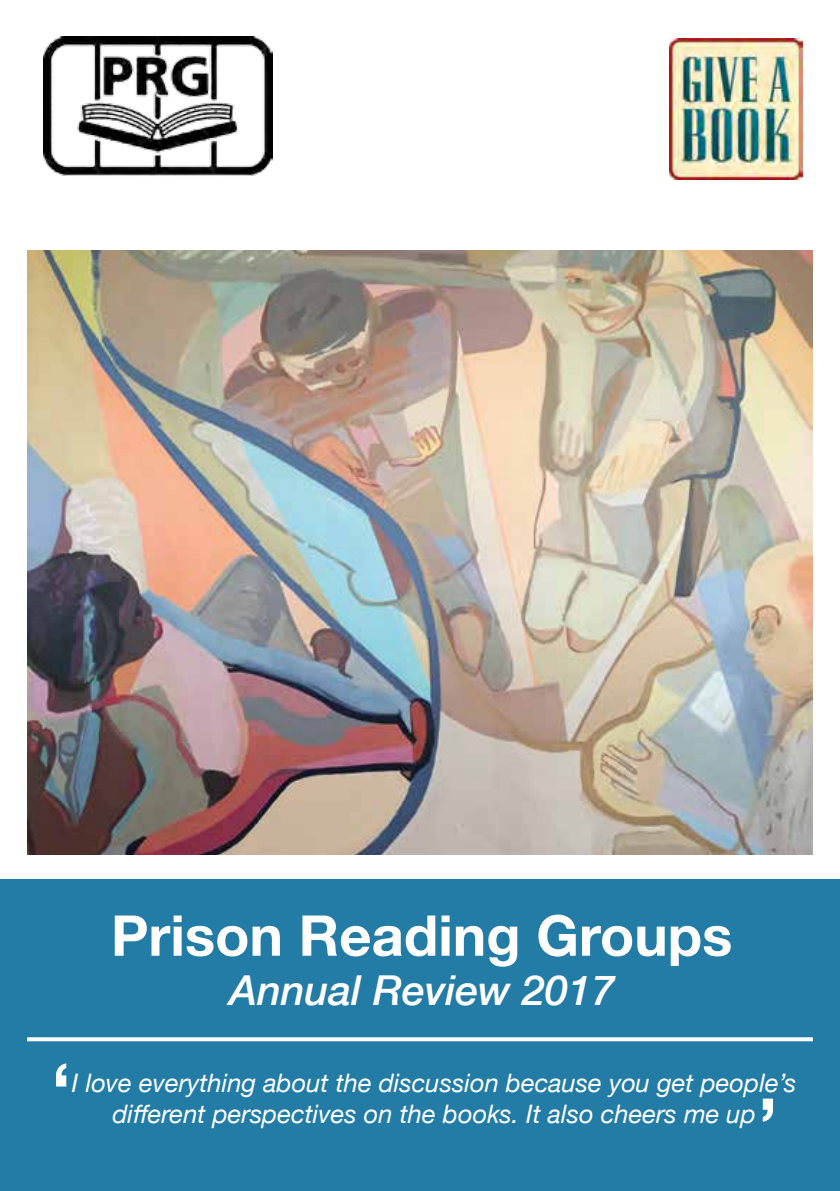
<style>
.page{position:relative;width:840px;height:1191px;background:#fff}
.page>*{position:absolute;margin:0;border:0;box-sizing:border-box;transform-origin:0 0}
.t1{font:700 72px "Helvetica Neue";color:#fff}
.t2{font:700 56.2px "Helvetica Neue";color:#fff}
.t3{font:italic 500 41.2px "Helvetica Neue";color:#fff}
.t4{font:italic 25.6px "Helvetica Neue";color:#fff}
</style>
<div class="page">
<div style="left:0;top:880px;width:839px;height:311px;background:#227ca6"></div>
<img style="left:27px;top:250px;width:785px;height:604px">
<img style="left:43px;top:36px;width:229px;height:140px">
<svg style="left:27px;top:1037px;width:785px;height:4px;background:#eff5f8"></svg>
<img style="left:669px;top:39px;width:132px;height:140px">
<h2 class="t2" style="left:111px;top:891px;width:622px">Prison Reading Groups</h2>
<h3 class="t3" style="left:229px;top:955px;width:386px">Annual Review 2017</h3>
<h1 class="t1" style="left:51px;top:1032px;width:22px">‘</h1>
<p class="t4" style="left:72px;top:1064px;width:725px">I love everything about the discussion because you get people’s</p>
<p class="t4" style="left:112px;top:1095px;width:644px">different perspectives on the books. It also cheers me up</p>
<h1 class="t1" style="left:757px;top:1067px;width:22px">’</h1>
</div>
